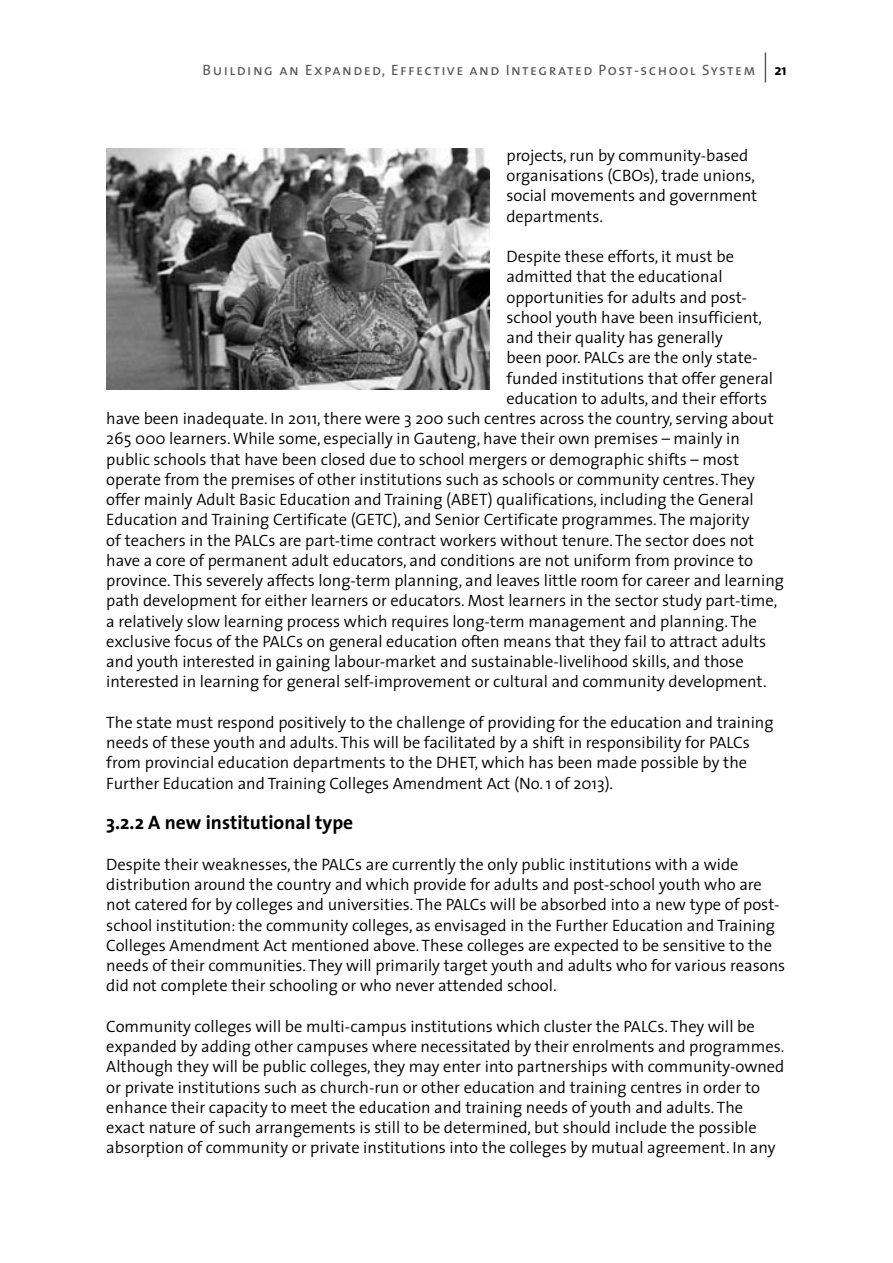
<style>
.page{position:relative;width:893px;height:1263px;background:#fff}
.page>*{position:absolute;margin:0;border:0;box-sizing:border-box;transform-origin:0 0}
.t1{font:700 19.5px "The Sans";color:#000}
.t2{font:300 16.5px/20.2px "The Sans";color:#000}
.t3{font:15px "The Sans Caps";letter-spacing:.1em;color:#585858}
.s1{font-family:"The Sans";font-weight:300;font-size:30px;color:#000}
.s2{font-family:"The Sans";font-weight:700;color:#000}
</style>
<div class="page">
<img style="left:106px;top:149px;width:383px;height:241px">
<p class="t3" style="left:203px;top:61px;width:585px">Building an Expanded, Effective and Integrated Post-school System <span class="s1">|</span> <span class="s2">21</span></p>
<p class="t2" style="left:506px;top:149px;width:252px">projects, run by community-based organisations (CBOs), trade unions, social movements and government departments.</p>
<p class="t2" style="left:506px;top:250px;width:229px">Despite these efforts, it must be</p>
<p class="t2" style="left:506px;top:270px;width:218px">admitted that the educational</p>
<p class="t2" style="left:506px;top:291px;width:242px">opportunities for adults and post-</p>
<p class="t2" style="left:506px;top:311px;width:257px">school youth have been insufficient,</p>
<p class="t2" style="left:506px;top:331px;width:218px">and their quality has generally</p>
<p class="t2" style="left:506px;top:351px;width:253px">been poor. PALCs are the only state-</p>
<p class="t2" style="left:506px;top:372px;width:268px">funded institutions that offer general</p>
<p class="t2" style="left:506px;top:392px;width:262px">education to adults, and their efforts</p>
<p class="t2" style="left:106px;top:412px;width:669px">have been inadequate. In 2011, there were 3 200 such centres across the country, serving about</p>
<p class="t2" style="left:106px;top:432px;width:635px">265 000 learners. While some, especially in Gauteng, have their own premises – mainly in</p>
<p class="t2" style="left:106px;top:453px;width:634px">public schools that have been closed due to school mergers or demographic shifts – most</p>
<p class="t2" style="left:106px;top:473px;width:650px">operate from the premises of other institutions such as schools or community centres. They</p>
<p class="t2" style="left:106px;top:493px;width:649px">offer mainly Adult Basic Education and Training (ABET) qualifications, including the General</p>
<p class="t2" style="left:106px;top:513px;width:645px">Education and Training Certificate (GETC), and Senior Certificate programmes. The majority</p>
<p class="t2" style="left:106px;top:534px;width:649px">of teachers in the PALCs are part-time contract workers without tenure. The sector does not</p>
<p class="t2" style="left:106px;top:554px;width:648px">have a core of permanent adult educators, and conditions are not uniform from province to</p>
<p class="t2" style="left:106px;top:574px;width:679px">province. This severely affects long-term planning, and leaves little room for career and learning</p>
<p class="t2" style="left:106px;top:594px;width:673px">path development for either learners or educators. Most learners in the sector study part-time,</p>
<p class="t2" style="left:106px;top:615px;width:652px">a relatively slow learning process which requires long-term management and planning. The</p>
<p class="t2" style="left:106px;top:635px;width:661px">exclusive focus of the PALCs on general education often means that they fail to attract adults</p>
<p class="t2" style="left:106px;top:655px;width:639px">and youth interested in gaining labour-market and sustainable-livelihood skills, and those</p>
<p class="t2" style="left:106px;top:675px;width:662px">interested in learning for general self-improvement or cultural and community development.</p>
<p class="t2" style="left:106px;top:716px;width:669px">The state must respond positively to the challenge of providing for the education and training needs of these youth and adults. This will be facilitated by a shift in responsibility for PALCs from provincial education departments to the DHET, which has been made possible by the Further Education and Training Colleges Amendment Act (No. 1 of 2013).</p>
<p class="t1" style="left:106px;top:815px;width:248px">3.2.2 A new institutional type</p>
<p class="t2" style="left:106px;top:858px;width:680px">Despite their weaknesses, the PALCs are currently the only public institutions with a wide distribution around the country and which provide for adults and post-school youth who are not catered for by colleges and universities. The PALCs will be absorbed into a new type of post&shy;school institution: the community colleges, as envisaged in the Further Education and Training Colleges Amendment Act mentioned above. These colleges are expected to be sensitive to the needs of their communities. They will primarily target youth and adults who for various reasons did not complete their schooling or who never attended school.</p>
<p class="t2" style="left:106px;top:1020px;width:680px">Community colleges will be multi-campus institutions which cluster the PALCs. They will be expanded by adding other campuses where necessitated by their enrolments and programmes.<br>Although they will be public colleges, they may enter into partnerships with community-owned or private institutions such as church-run or other education and training centres in order to enhance their capacity to meet the education and training needs of youth and adults. The exact nature of such arrangements is still to be determined, but should include the possible absorption of community or private institutions into the colleges by mutual agreement. In any</p>
</div>
